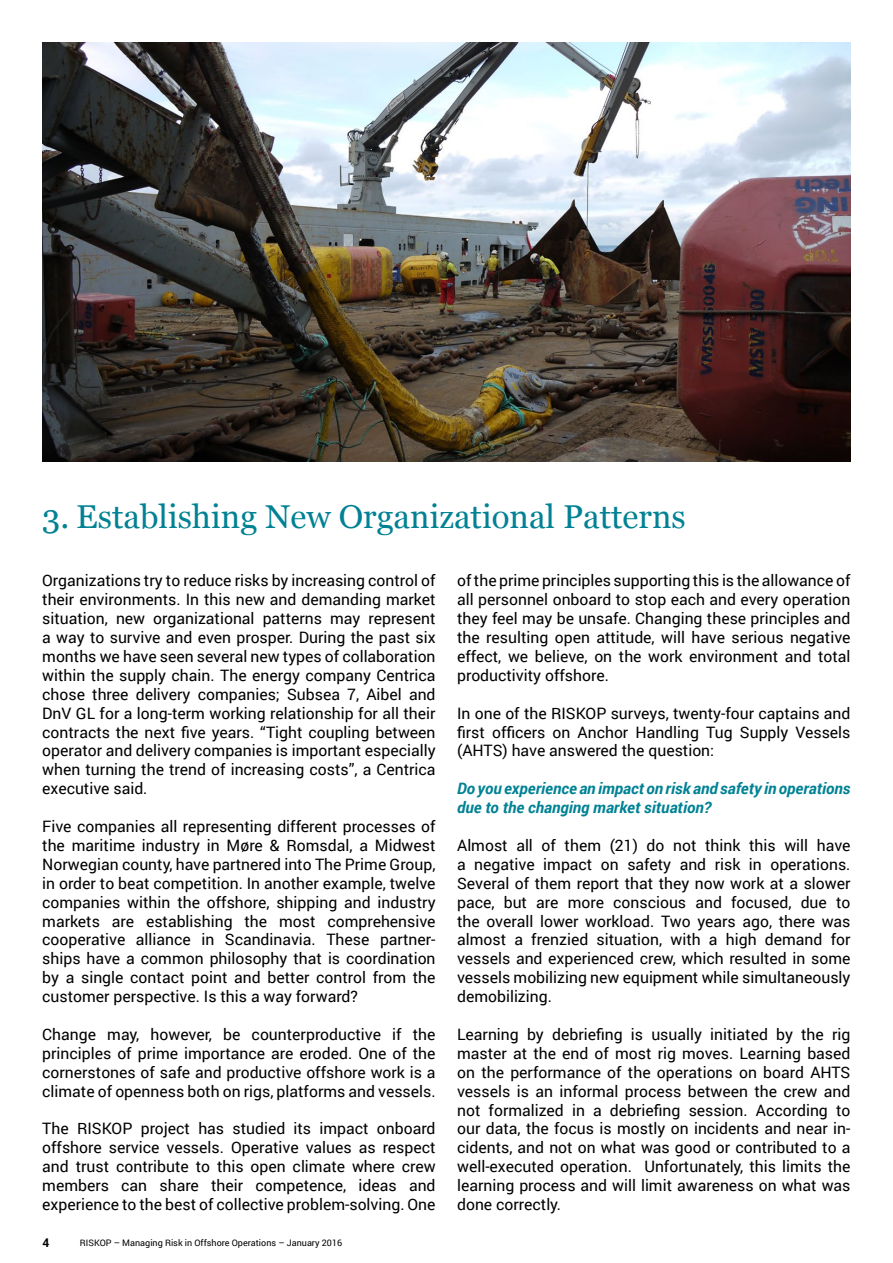
<style>
.page{position:relative;width:893px;height:1263px;background:#fff}
.page>*{position:absolute;margin:0;border:0;box-sizing:border-box;transform-origin:0 0}
.t1{font:33px "Georgia";color:#008294}
.t2{font:15.75px/18.9px "Roboto";color:#000;text-align:justify}
.t3{font:italic 700 15.75px/18.9px "Roboto";color:#008294}
.t4{font:700 12px "Roboto";color:#000}
.t5{font:9px "Roboto";color:#000}
</style>
<div class="page">
<img style="left:43px;top:43px;width:807px;height:418px">
<h1 class="t1" style="left:42px;top:492px;width:645px">3. Establishing New Organizational Patterns</h1>
<p class="t2" style="left:42px;top:571px;width:395px">Organizations try to reduce risks by increasing control of their environments. In this new and demanding market situation, new organizational patterns may represent a way to survive and even prosper. During the past six months we have seen several new types of collaboration within the supply chain. The energy company Centrica chose three delivery companies; Subsea 7, Aibel and DnV GL for a long-term working relationship for all their contracts the next five years. “Tight coupling between operator and delivery companies is important especially when turning the trend of increasing costs”, a Centrica executive said.</p>
<p class="t2" style="left:42px;top:816px;width:395px">Five companies all representing different processes of the maritime industry in Møre &amp; Romsdal, a Midwest Norwegian county, have partnered into The Prime Group, in order to beat competition. In another example, twelve companies within the offshore, shipping and industry markets are establishing the most comprehensive cooperative alliance in Scandinavia. These partner&shy;ships have a common philosophy that is coordination by a single contact point and better control from the customer perspective. Is this a way forward?</p>
<p class="t2" style="left:42px;top:1024px;width:395px">Change may, however, be counterproductive if the principles of prime importance are eroded. One of the cornerstones of safe and productive offshore work is a climate of openness both on rigs, platforms and vessels.</p>
<p class="t2" style="left:42px;top:1119px;width:395px">The RISKOP project has studied its impact onboard offshore service vessels. Operative values as respect and trust contribute to this open climate where crew members can share their competence, ideas and experience to the best of collective problem-solving. One</p>
<p class="t4" style="left:43px;top:1234px;width:8px">4</p>
<p class="t5" style="left:80px;top:1236px;width:264px">RISKOP – Managing Risk in Offshore Operations – January 2016</p>
<p class="t2" style="left:457px;top:571px;width:395px">of the prime principles supporting this is the allowance of all personnel onboard to stop each and every operation they feel may be unsafe. Changing these principles and the resulting open attitude, will have serious negative effect, we believe, on the work environment and total productivity offshore.</p>
<p class="t2" style="left:457px;top:703px;width:395px">In one of the RISKOP surveys, twenty-four captains and first officers on Anchor Handling Tug Supply Vessels (AHTS) have answered the question:</p>
<p class="t3" style="left:457px;top:778px;width:395px">Do you experience an impact on risk and safety in operations due to the changing market situation?</p>
<p class="t2" style="left:457px;top:835px;width:395px">Almost all of them (21) do not think this will have a negative impact on safety and risk in operations.<br>Several of them report that they now work at a slower pace, but are more conscious and focused, due to the overall lower workload. Two years ago, there was almost a frenzied situation, with a high demand for vessels and experienced crew, which resulted in some vessels mobilizing new equipment while simultaneously demobilizing.</p>
<p class="t2" style="left:457px;top:1024px;width:395px">Learning by debriefing is usually initiated by the rig master at the end of most rig moves. Learning based on the performance of the operations on board AHTS vessels is an informal process between the crew and not formalized in a debriefing session. According to our data, the focus is mostly on incidents and near in&shy;cidents, and not on what was good or contributed to a well-executed operation. Unfortunately, this limits the learning process and will limit awareness on what was done correctly.</p>
</div>
